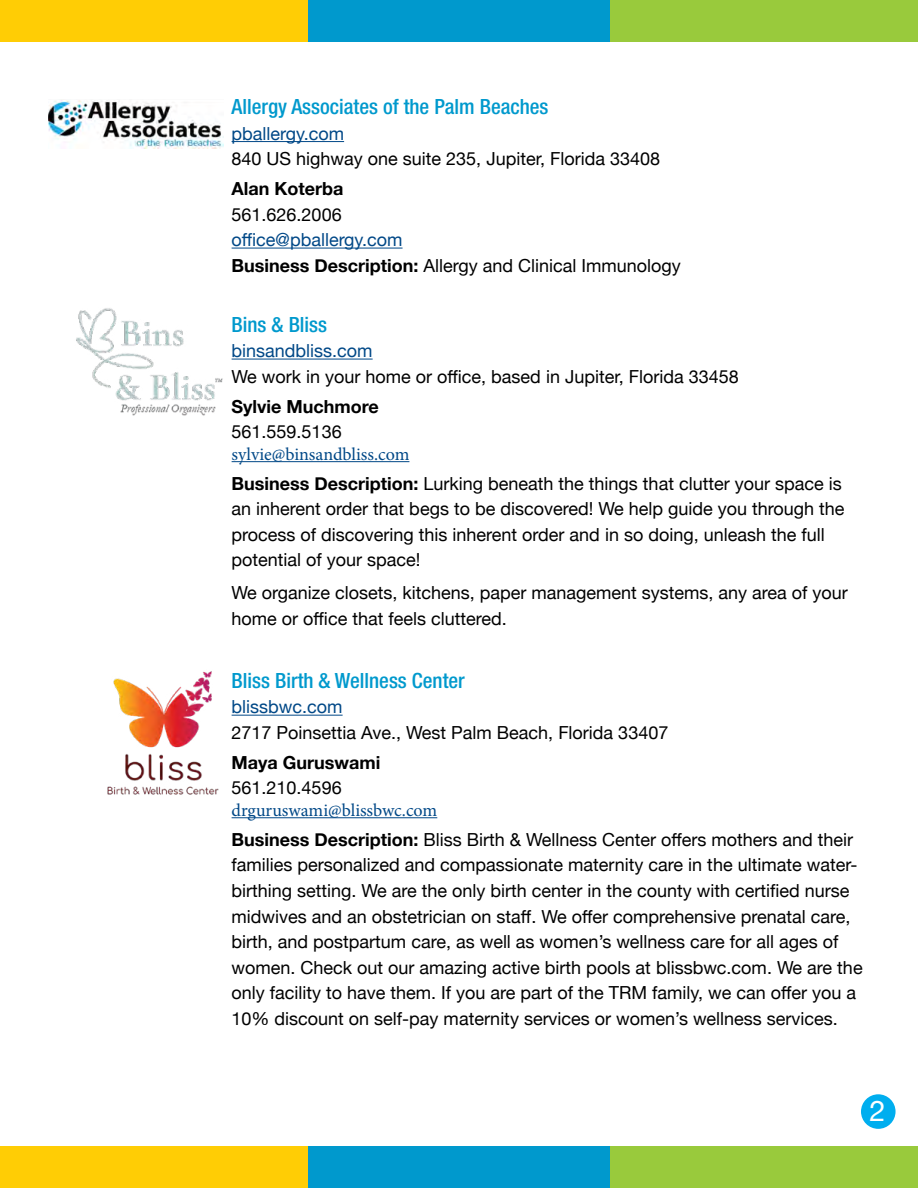
<style>
.page{position:relative;width:918px;height:1188px;background:#fff}
.page>*{position:absolute;margin:0;border:0;box-sizing:border-box;transform-origin:0 0}
.t1{font:28.8px "Helvetica Neue";color:#fff}
.t2{font:500 condensed 21px "Helvetica Neue";color:#0099cd}
.t3{font:18px/25.5px "Helvetica Neue";color:#000}
.t4{font:18px "Minion Pro";letter-spacing:-.005em;color:#004887}
.t5{font:18px "Helvetica Neue";color:#004887}
.t6{font:700 18px "Helvetica Neue";color:#000}
.s1{color:#004887}
.s2{font-weight:700}
</style>
<div class="page">
<div style="left:861px;top:1094px;width:35px;height:35px;background:#00aeef;border-radius:50%"></div>
<div style="left:0;top:0;width:308px;height:42px;background:#ffcd05"></div>
<div style="left:308px;top:0;width:308px;height:42px;background:#0099cd"></div>
<div style="left:610px;top:0;width:308px;height:42px;background:#99ca3c"></div>
<div style="left:0;top:1146px;width:308px;height:42px;background:#ffcd05"></div>
<div style="left:308px;top:1146px;width:308px;height:42px;background:#0099cd"></div>
<div style="left:610px;top:1146px;width:308px;height:42px;background:#99ca3c"></div>
<hr style="left:232px;top:141px;width:112px;height:1px;background:#004887">
<hr style="left:232px;top:248px;width:171px;height:1px;background:#004887">
<hr style="left:232px;top:359px;width:141px;height:1px;background:#004887">
<hr style="left:232px;top:461px;width:177px;height:1px;background:#004887">
<hr style="left:232px;top:715px;width:111px;height:1px;background:#004887">
<hr style="left:232px;top:817px;width:205px;height:1px;background:#004887">
<img style="left:48px;top:99px;width:175px;height:49px">
<img style="left:76px;top:308px;width:108px;height:80px">
<img style="left:110px;top:343px;width:113px;height:73px">
<img style="left:107px;top:671px;width:112px;height:124px">
<p class="t2" style="left:232px;top:94px;width:318px">Allergy Associates of the Palm Beaches</p>
<p class="t5" style="left:232px;top:120px;width:114px">pballergy.com</p>
<p class="t3" style="left:232px;top:147px;width:430px">840 US highway one suite 235, Jupiter, Florida 33408</p>
<p class="t6" style="left:232px;top:175px;width:113px">Alan Koterba</p>
<p class="t3" style="left:232px;top:203px;width:112px">561.626.2006</p>
<p class="t3" style="left:232px;top:228px;width:451px"><span class="s1">office@pballergy.com<br></span><span class="s2">Business Description:</span> Allergy and Clinical Immunology</p>
<p class="t2" style="left:232px;top:312px;width:97px">Bins &amp; Bliss</p>
<p class="t5" style="left:232px;top:338px;width:143px">binsandbliss.com</p>
<p class="t3" style="left:232px;top:365px;width:509px">We work in your home or office, based in Jupiter, Florida 33458</p>
<p class="t6" style="left:232px;top:392px;width:149px">Sylvie Muchmore</p>
<p class="t3" style="left:232px;top:420px;width:112px">561.559.5136</p>
<p class="t4" style="left:232px;top:442px;width:179px">sylvie@binsandbliss.com</p>
<p class="t3" style="left:232px;top:472px;width:614px"><span class="s2">Business Description:</span> Lurking beneath the things that clutter your space is an inherent order that begs to be discovered! We help guide you through the process of discovering this inherent order and in so doing, unleash the full potential of your space!</p>
<p class="t3" style="left:232px;top:581px;width:618px">We organize closets, kitchens, paper management systems, any area of your home or office that feels cluttered.</p>
<p class="t2" style="left:232px;top:668px;width:235px">Bliss Birth &amp; Wellness Center</p>
<p class="t5" style="left:232px;top:694px;width:113px">blissbwc.com</p>
<p class="t3" style="left:232px;top:721px;width:438px">2717 Poinsettia Ave., West Palm Beach, Florida 33407</p>
<p class="t6" style="left:232px;top:748px;width:150px">Maya Guruswami</p>
<p class="t3" style="left:232px;top:776px;width:112px">561.210.4596</p>
<p class="t4" style="left:232px;top:798px;width:207px">drguruswami@blissbwc.com</p>
<p class="t3" style="left:232px;top:828px;width:633px"><span class="s2">Business Description:</span> Bliss Birth &amp; Wellness Center offers mothers and their families personalized and compassionate maternity care in the ultimate water&shy;birthing setting. We are the only birth center in the county with certified nurse midwives and an obstetrician on staff. We offer comprehensive prenatal care, birth, and postpartum care, as well as women’s wellness care for all ages of women. Check out our amazing active birth pools at blissbwc.com. We are the only facility to have them. If you are part of the TRM family, we can offer you a 10% discount on self-pay maternity services or women’s wellness services.</p>
<h1 class="t1" style="left:870px;top:1090px;width:18px">2</h1>
</div>
